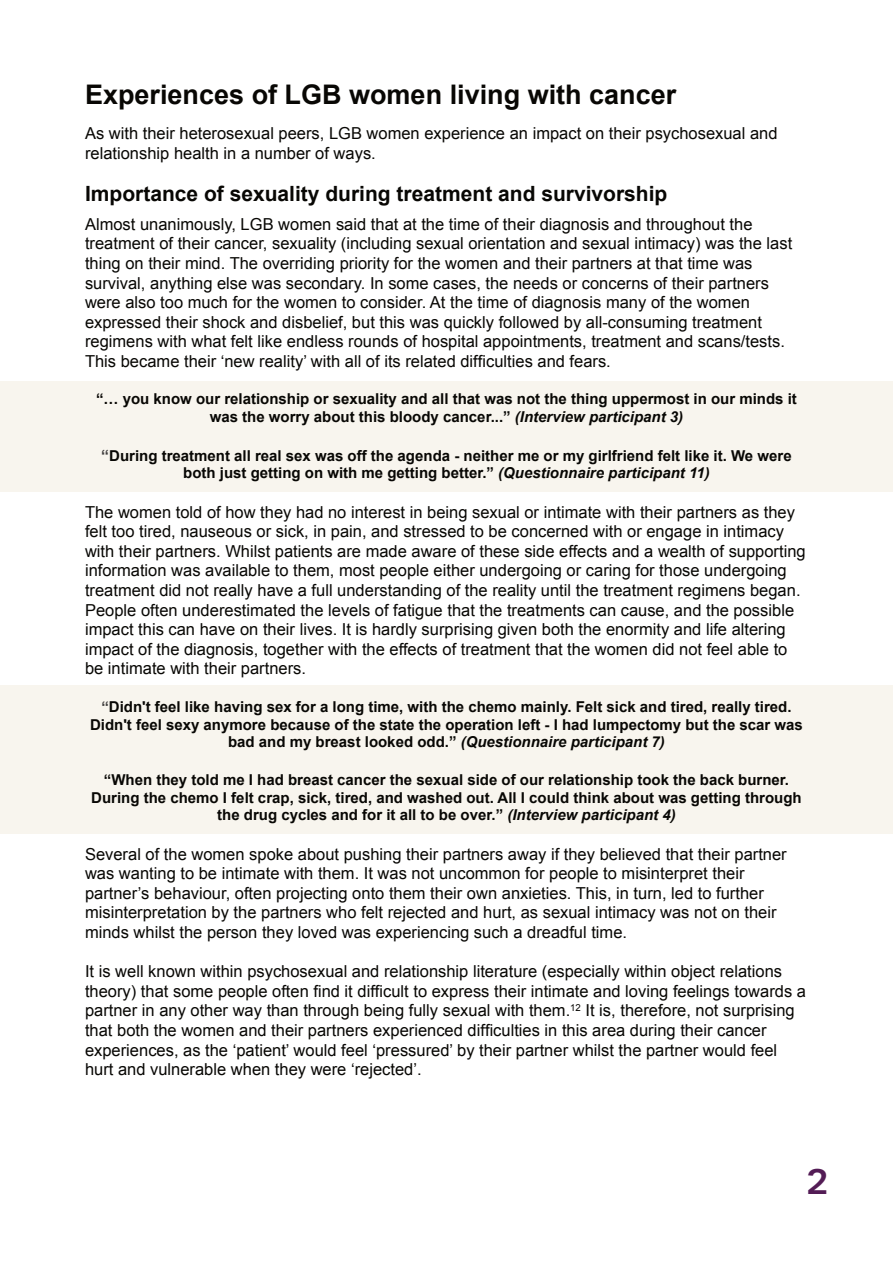
<style>
.page{position:relative;width:893px;height:1263px;background:#fff}
.page>*{position:absolute;margin:0;border:0;box-sizing:border-box;transform-origin:0 0}
.t1{font:500 36px "Neometric Alt";color:#531c55}
.t2{font:700 27px "Arial";color:#080704}
.t3{font:700 21px "Arial";color:#080704}
.t4{font:16.5px/19.6px "Arial";color:#080704}
.t5{font:700 15px/17.9px "Arial";color:#080704;text-align:center}
.s1{font-style:italic}
.s2{font-size:15.75px;color:#413f3f}
.s3{color:#413f3f}
</style>
<div class="page">
<div style="left:0;top:381px;width:893px;height:110px;background:#f8f5ee"></div>
<div style="left:0;top:685px;width:893px;height:148px;background:#f8f5ee"></div>
<h2 class="t2" style="left:85px;top:85px;width:593px">Experiences of LGB women living with cancer</h2>
<p class="t4" style="left:85px;top:125px;width:694px">As with their heterosexual peers, LGB women experience an impact on their psychosexual and relationship health in a number of ways.</p>
<p class="t3" style="left:85px;top:186px;width:584px">Importance of sexuality during treatment and survivorship</p>
<p class="t4" style="left:85px;top:216px;width:709px">Almost unanimously, LGB women said that at the time of their diagnosis and throughout the treatment of their cancer, sexuality (including sexual orientation and sexual intimacy) was the last thing on their mind. The overriding priority for the women and their partners at that time was survival, anything else was secondary. In some cases, the needs or concerns of their partners were also too much for the women to consider. At the time of diagnosis many of the women expressed their shock and disbelief, but this was quickly followed by all-consuming treatment regimens with what felt like endless rounds of hospital appointments, treatment and scans/tests.<br>This became their ‘new reality’ with all of its related difficulties and fears.</p>
<p class="t5" style="left:96px;top:392px;width:702px">“… you know our relationship or sexuality and all that was not the thing uppermost in our minds it was the worry about this bloody cancer...” <span class="s1">(Interview participant 3)</span></p>
<p class="t5" style="left:101px;top:448px;width:692px"><span class="s2">“</span>During treatment all real sex was off the agenda - neither me or my girlfriend felt like it. We were both just getting on with me getting better.” <span class="s1">(Questionnaire participant 11)</span></p>
<p class="t4" style="left:85px;top:503px;width:722px">The women told of how they had no interest in being sexual or intimate with their partners as they felt too tired, nauseous or sick, in pain, and stressed to be concerned with or engage in intimacy with their partners. Whilst patients are made aware of these side effects and a wealth of supporting information was available to them, most people either undergoing or caring for those undergoing treatment did not really have a full understanding of the reality until the treatment regimens began.<br>People often underestimated the levels of fatigue that the treatments can cause, and the possible impact this can have on their lives. It is hardly surprising given both the enormity and life altering impact of the diagnosis, together with the effects of treatment that the women did not feel able to be intimate with their partners.</p>
<p class="t5" style="left:90px;top:699px;width:714px"><span class="s3">“</span>Didn't feel like having sex for a long time, with the chemo mainly. Felt sick and tired, really tired.<br>Didn't feel sexy anymore because of the state the operation left - I had lumpectomy but the scar was bad and my breast looked odd.” <span class="s1">(Questionnaire participant 7)</span></p>
<p class="t5" style="left:91px;top:772px;width:712px">“When they told me I had breast cancer the sexual side of our relationship took the back burner.<br>During the chemo I felt crap, sick, tired, and washed out. All I could think about was getting through the drug cycles and for it all to be over.” <span class="s1">(Interview participant 4)</span></p>
<p class="t4" style="left:85px;top:845px;width:703px">Several of the women spoke about pushing their partners away if they believed that their partner was wanting to be intimate with them. It was not uncommon for people to misinterpret their partner’s behaviour, often projecting onto them their own anxieties. This, in turn, led to further misinterpretation by the partners who felt rejected and hurt, as sexual intimacy was not on their minds whilst the person they loved was experiencing such a dreadful time.</p>
<p class="t4" style="left:85px;top:963px;width:722px">It is well known within psychosexual and relationship literature (especially within object relations theory) that some people often find it difficult to express their intimate and loving feelings towards a partner in any other way than through being fully sexual with them.<sup>12</sup> It is, therefore, not surprising that both the women and their partners experienced difficulties in this area during their cancer experiences, as the ‘patient’ would feel ‘pressured’ by their partner whilst the partner would feel hurt and vulnerable when they were ‘rejected’.</p>
<h1 class="t1" style="left:806px;top:1165px;width:25px">2</h1>
</div>
